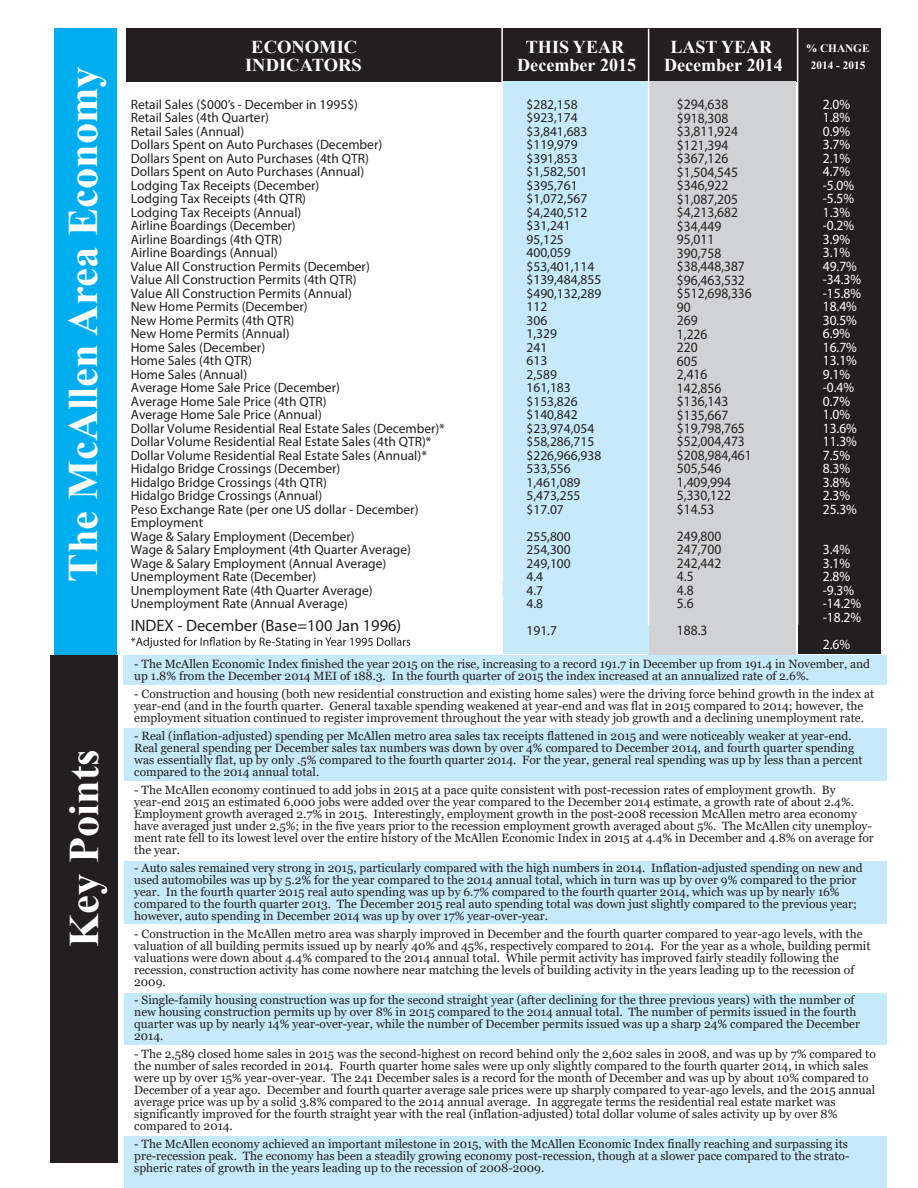
<style>
.page{position:relative;width:918px;height:1188px;background:#fff}
.page>*{position:absolute;margin:0;border:0;box-sizing:border-box;transform-origin:0 0}
.t1{font:700 42px "Times New Roman";color:#fff}
.t2{font:700 18px/18px "Times New Roman";color:#fff;text-align:center}
.t3{font:16.5px "Myriad Pro";color:#231f20}
.t4{font:14.4px/13.5px "Myriad Pro";color:#231f20;scale:.94 1}
.t5{font:14.1px/13.5px "Myriad Pro";color:#fff;scale:.96 1}
.t6{font:13.5px/13.5px "Myriad Pro";color:#231f20}
.t7{font:12px/12px "Georgia";color:#231f20}
.t8{font:700 11.25px/17px "Times New Roman";color:#fff;text-align:center}
</style>
<div class="page">
<div style="left:124px;top:655px;width:763px;height:30px;background:#c6eafa"></div>
<div style="left:124px;top:728px;width:762px;height:53px;background:#c6eafa"></div>
<div style="left:124px;top:861px;width:762px;height:63px;background:#c6eafa"></div>
<div style="left:124px;top:994px;width:762px;height:51px;background:#c6eafa"></div>
<div style="left:124px;top:1137px;width:762px;height:51px;background:#c6eafa"></div>
<div style="left:54px;top:28px;width:63px;height:709px;background:#00aeef"></div>
<div style="left:798px;top:80px;width:82px;height:574px;background:#231f20"></div>
<div style="left:126px;top:28px;width:754px;height:54px;background:#231f20"></div>
<div style="left:649px;top:81px;width:147px;height:573px;background:#d1d2d4"></div>
<div style="left:503px;top:81px;width:146px;height:573px;background:#c6eafa"></div>
<hr style="left:648px;top:29px;width:1px;height:596px;background:#fff">
<hr style="left:797px;top:29px;width:1px;height:596px;background:#fff">
<hr style="left:501px;top:27px;width:2px;height:555px;background:#fff">
<div style="left:51px;top:655px;width:67px;height:508px;background:#231f20"></div>
<svg style="left:131px;top:637px;width:279px;height:11px"></svg>
<h1 class="t1" style="left:53px;top:582px;width:517px;rotate:-90deg">The McAllen Area Economy</h1>
<h1 class="t1" style="left:54px;top:947px;width:199px;rotate:-90deg">Key Points</h1>
<h2 class="t2" style="left:245px;top:37px;width:118px">ECONOMIC<br>INDICATORS</h2>
<p class="t8" style="left:806px;top:39px;width:65px">% CHANGE<br>2014 - 2015</p>
<h2 class="t2" style="left:517px;top:37px;width:120px">THIS YEAR<br>December 2015</h2>
<h2 class="t2" style="left:664px;top:37px;width:120px">LAST YEAR<br>December 2014</h2>
<p class="t4" style="left:677px;top:97px;width:81px">$294,638 $918,308 $3,811,924 $121,394 $367,126 $1,504,545 $346,922 $1,087,205 $4,213,682 $34,449<br>95,011<br>390,758 $38,448,387 $96,463,532 $512,698,336<br>90<br>269<br>1,226<br>220<br>605<br>2,416<br>142,856 $136,143 $135,667 $19,798,765 $52,004,473 $208,984,461<br>505,546<br>1,409,994<br>5,330,122 $14.53</p>
<p class="t4" style="left:677px;top:529px;width:49px">249,800<br>247,700<br>242,442<br>4.5<br>4.8<br>5.6</p>
<p class="t4" style="left:677px;top:624px;width:34px">188.3</p>
<p class="t6" style="left:526px;top:97px;width:76px">$282,158 $923,174 $3,841,683 $119,979 $391,853 $1,582,501 $395,761 $1,072,567 $4,240,512 $31,241<br>95,125<br>400,059 $53,401,114 $139,484,855 $490,132,289<br>112<br>306<br>1,329<br>241<br>613<br>2,589<br>161,183 $153,826 $140,842 $23,974,054 $58,286,715 $226,966,938<br>533,556<br>1,461,089<br>5,473,255 $17.07</p>
<p class="t6" style="left:526px;top:529px;width:46px">255,800<br>254,300<br>249,100<br>4.4<br>4.7<br>4.8</p>
<p class="t6" style="left:526px;top:624px;width:32px">191.7</p>
<p class="t6" style="left:131px;top:97px;width:316px">Retail Sales ($000’s - December in 1995$)<br>Retail Sales (4th Quarter)<br>Retail Sales (Annual)<br>Dollars Spent on Auto Purchases (December)<br>Dollars Spent on Auto Purchases (4th QTR)<br>Dollars Spent on Auto Purchases (Annual)<br>Lodging Tax Receipts (December)<br>Lodging Tax Receipts (4th QTR)<br>Lodging Tax Receipts (Annual)<br>Airline Boardings (December)<br>Airline Boardings (4th QTR)<br>Airline Boardings (Annual)<br>Value All Construction Permits (December)<br>Value All Construction Permits (4th QTR)<br>Value All Construction Permits (Annual)<br>New Home Permits (December)<br>New Home Permits (4th QTR)<br>New Home Permits (Annual)<br>Home Sales (December)<br>Home Sales (4th QTR)<br>Home Sales (Annual)<br>Average Home Sale Price (December)<br>Average Home Sale Price (4th QTR)<br>Average Home Sale Price (Annual)<br>Dollar Volume Residential Real Estate Sales (December)* Dollar Volume Residential Real Estate Sales (4th QTR)* Dollar Volume Residential Real Estate Sales (Annual)* Hidalgo Bridge Crossings (December)<br>Hidalgo Bridge Crossings (4th QTR)<br>Hidalgo Bridge Crossings (Annual)<br>Peso Exchange Rate (per one US dollar - December)<br>Employment<br>Wage &amp; Salary Employment (December)<br>Wage &amp; Salary Employment (4th Quarter Average)<br>Wage &amp; Salary Employment (Annual Average)<br>Unemployment Rate (December)<br>Unemployment Rate (4th Quarter Average)<br>Unemployment Rate (Annual Average)</p>
<h3 class="t3" style="left:131px;top:615px;width:272px">INDEX - December (Base=100 Jan 1996)</h3>
<p class="t7" style="left:134px;top:658px;width:737px">- The McAllen Economic Index finished the year 2015 on the rise, increasing to a record 191.7 in December up from 191.4 in November, and up 1.8% from the December 2014 MEI of 188.3. In the fourth quarter of 2015 the index increased at an annualized rate of 2.6%.</p>
<p class="t7" style="left:134px;top:688px;width:742px">- Construction and housing (both new residential construction and existing home sales) were the driving force behind growth in the index at year-end (and in the fourth quarter. General taxable spending weakened at year-end and was flat in 2015 compared to 2014; however, the employment situation continued to register improvement throughout the year with steady job growth and a declining unemployment rate.</p>
<p class="t7" style="left:134px;top:730px;width:730px">- Real (inflation-adjusted) spending per McAllen metro area sales tax receipts flattened in 2015 and were noticeably weaker at year-end.<br>Real general spending per December sales tax numbers was down by over 4% compared to December 2014, and fourth quarter spending was essentially flat, up by only .5% compared to the fourth quarter 2014. For the year, general real spending was up by less than a percent compared to the 2014 annual total.</p>
<p class="t7" style="left:134px;top:784px;width:741px">- The McAllen economy continued to add jobs in 2015 at a pace quite consistent with post-recession rates of employment growth. By year-end 2015 an estimated 6,000 jobs were added over the year compared to the December 2014 estimate, a growth rate of about 2.4%.<br>Employment growth averaged 2.7% in 2015. Interestingly, employment growth in the post-2008 recession McAllen metro area economy have averaged just under 2.5%; in the five years prior to the recession employment growth averaged about 5%. The McAllen city unemploy&shy;ment rate fell to its lowest level over the entire history of the McAllen Economic Index in 2015 at 4.4% in December and 4.8% on average for the year.</p>
<p class="t7" style="left:134px;top:862px;width:730px">- Auto sales remained very strong in 2015, particularly compared with the high numbers in 2014. Inflation-adjusted spending on new and used automobiles was up by 5.2% for the year compared to the 2014 annual total, which in turn was up by over 9% compared to the prior year. In the fourth quarter 2015 real auto spending was up by 6.7% compared to the fourth quarter 2014, which was up by nearly 16% compared to the fourth quarter 2013. The December 2015 real auto spending total was down just slightly compared to the previous year; however, auto spending in December 2014 was up by over 17% year-over-year.</p>
<p class="t7" style="left:134px;top:928px;width:738px">- Construction in the McAllen metro area was sharply improved in December and the fourth quarter compared to year-ago levels, with the valuation of all building permits issued up by nearly 40% and 45%, respectively compared to 2014. For the year as a whole, building permit valuations were down about 4.4% compared to the 2014 annual total. While permit activity has improved fairly steadily following the recession, construction activity has come nowhere near matching the levels of building activity in the years leading up to the recession of 2009.</p>
<p class="t7" style="left:134px;top:994px;width:727px">- Single-family housing construction was up for the second straight year (after declining for the three previous years) with the number of new housing construction permits up by over 8% in 2015 compared to the 2014 annual total. The number of permits issued in the fourth quarter was up by nearly 14% year-over-year, while the number of December permits issued was up a sharp 24% compared the December 2014.</p>
<p class="t7" style="left:134px;top:1048px;width:743px">- The 2,589 closed home sales in 2015 was the second-highest on record behind only the 2,602 sales in 2008, and was up by 7% compared to the number of sales recorded in 2014. Fourth quarter home sales were up only slightly compared to the fourth quarter 2014, in which sales were up by over 15% year-over-year. The 241 December sales is a record for the month of December and was up by about 10% compared to December of a year ago. December and fourth quarter average sale prices were up sharply compared to year-ago levels, and the 2015 annual average price was up by a solid 3.8% compared to the 2014 annual average. In aggregate terms the residential real estate market was significantly improved for the fourth straight year with the real (inflation-adjusted) total dollar volume of sales activity up by over 8% compared to 2014.</p>
<p class="t7" style="left:134px;top:1138px;width:717px">- The McAllen economy achieved an important milestone in 2015, with the McAllen Economic Index finally reaching and surpassing its pre-recession peak. The economy has been a steadily growing economy post-recession, though at a slower pace compared to the strato&shy;spheric rates of growth in the years leading up to the recession of 2008-2009.</p>
<p class="t5" style="left:823px;top:97px;width:42px">2.0%<br>1.8%<br>0.9%<br>3.7%<br>2.1%<br>4.7% -5.0% -5.5%<br>1.3% -0.2%<br>3.9%<br>3.1%<br>49.7% -34.3% -15.8%<br>18.4%<br>30.5%<br>6.9%<br>16.7%<br>13.1%<br>9.1% -0.4%<br>0.7%<br>1.0%<br>13.6%<br>11.3%<br>7.5%<br>8.3%<br>3.8%<br>2.3%<br>25.3%</p>
<p class="t5" style="left:823px;top:542px;width:42px">3.4%<br>3.1%<br>2.8% -9.3% -14.2% -18.2%</p>
<p class="t5" style="left:823px;top:637px;width:30px">2.6%</p>
</div>
